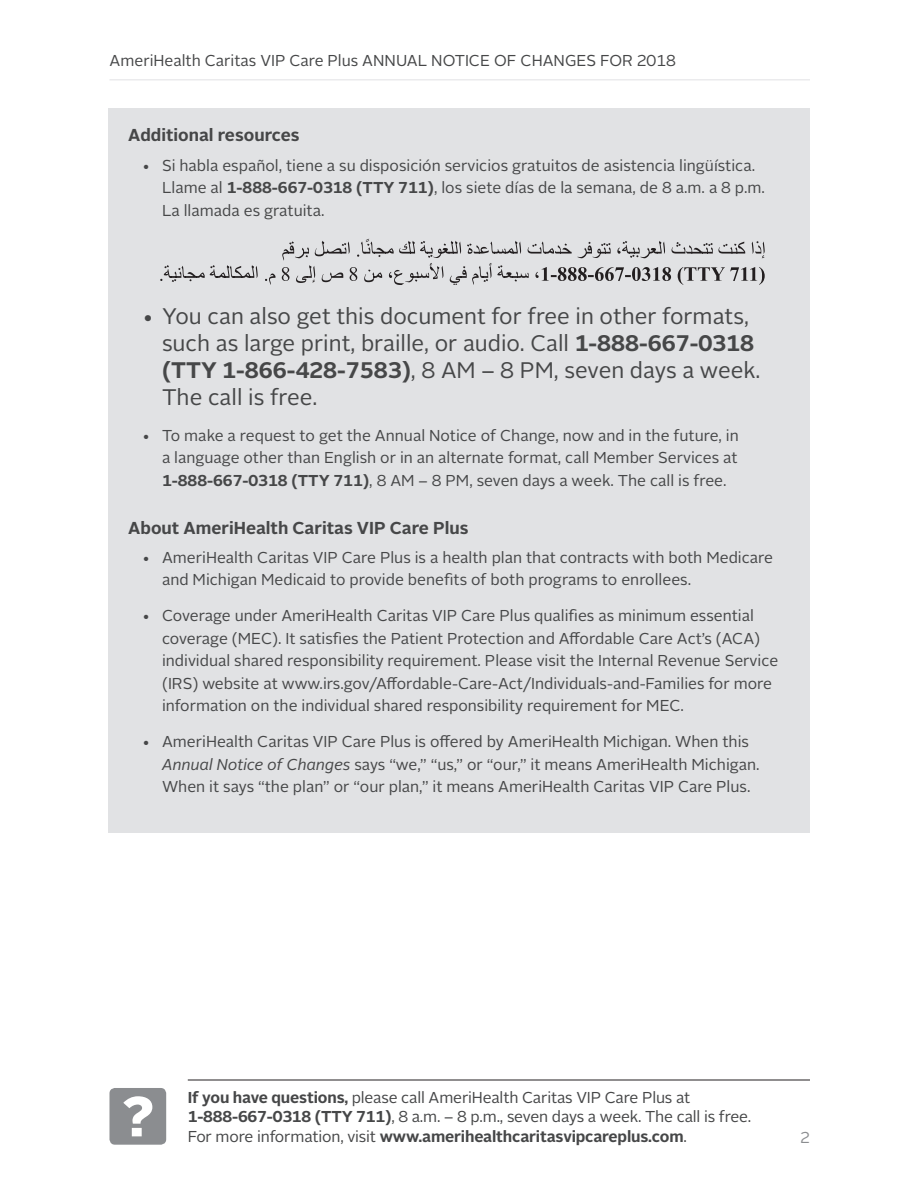
<style>
.page{position:relative;width:918px;height:1188px;background:#fff}
.page>*{position:absolute;margin:0;border:0;box-sizing:border-box;transform-origin:0 0}
.t1{font:22.5px/27px "Alright Sans";color:#464748}
.Topic_Header{font:700 17.25px "Alright Sans";color:#464748}
.t2{font:15.75px/22.5px "Alright Sans";color:#464748}
.t3{font:15.75px "Alright Sans";color:#8b8d90}
.s1{font-weight:700}
.s2{font-style:italic}
</style>
<div class="page">
<hr style="left:110px;top:79px;width:700px;height:1px;background:#e1e2e4">
<div style="left:109px;top:1088px;width:57px;height:57px;background:#8b8d90;border-radius:5px"></div>
<svg style="left:123px;top:1096px;width:29px;height:40px"></svg>
<hr style="left:188px;top:1080px;width:622px;height:1px;background:#231f20">
<div style="left:108px;top:108px;width:702px;height:725px;background:#e1e2e4"></div>
<svg style="left:160px;top:239px;width:605px;height:46px"></svg>
<p class="t2" style="left:110px;top:49px;width:568px">AmeriHealth Caritas VIP Care Plus ANNUAL NOTICE OF CHANGES FOR 2018</p>
<p class="Topic_Header" style="left:128px;top:123px;width:173px">Additional resources</p>
<p class="t2" style="left:162px;top:154px;width:605px;text-indent:-20px">• Si habla español, tiene a su disposición servicios gratuitos de asistencia lingüística.<br>Llame al <span class="s1">1-888-667-0318 (TTY 711)</span>, los siete días de la semana, de 8 a.m. a 8 p.m.<br>La llamada es gratuita.</p>
<p class="t1" style="left:162px;top:303px;width:600px;text-indent:-20px">• You can also get this document for free in other formats, such as large print, braille, or audio. Call <span class="s1">1-888-667-0318 (TTY 1-866-428-7583)</span>, 8 AM – 8 PM, seven days a week.<br>The call is free.</p>
<p class="t2" style="left:162px;top:424px;width:578px;text-align:justify;text-indent:-20px">• To make a request to get the Annual Notice of Change, now and in the future, in a language other than English or in an alternate format, call Member Services at <span class="s1">1-888-667-0318 (TTY 711)</span>, 8 AM – 8 PM, seven days a week. The call is free.</p>
<p class="Topic_Header" style="left:128px;top:515px;width:342px">About AmeriHealth Caritas VIP Care Plus</p>
<p class="t2" style="left:162px;top:546px;width:613px;text-indent:-20px">• AmeriHealth Caritas VIP Care Plus is a health plan that contracts with both Medicare and Michigan Medicaid to provide benefits of both programs to enrollees.</p>
<p class="t2" style="left:162px;top:605px;width:618px;text-indent:-20px">• Coverage under AmeriHealth Caritas VIP Care Plus qualifies as minimum essential coverage (MEC). It satisfies the Patient Protection and Affordable Care Act’s (ACA) individual shared responsibility requirement. Please visit the Internal Revenue Service (IRS) website at www.irs.gov/Affordable-Care-Act/Individuals-and-Families for more information on the individual shared responsibility requirement for MEC.</p>
<p class="t2" style="left:162px;top:731px;width:599px;text-indent:-20px">• AmeriHealth Caritas VIP Care Plus is offered by AmeriHealth Michigan. When this<br><span class="s2">Annual Notice of Changes</span> says “we,” “us,” or “our,” it means AmeriHealth Michigan.<br>When it says “the plan” or “our plan,” it means AmeriHealth Caritas VIP Care Plus.</p>
<p class="t2" style="left:188px;top:1088px;width:565px;line-height:19.5px"><span class="s1">If you have questions,</span> please call AmeriHealth Caritas VIP Care Plus at<br><span class="s1">1-888-667-0318 (TTY 711)</span>, 8 a.m. – 8 p.m., seven days a week. The call is free.<br>For more information, visit <span class="s1">www.amerihealthcaritasvipcareplus.com</span>.</p>
<p class="t3" style="left:800px;top:1127px;width:11px">2</p>
</div>
